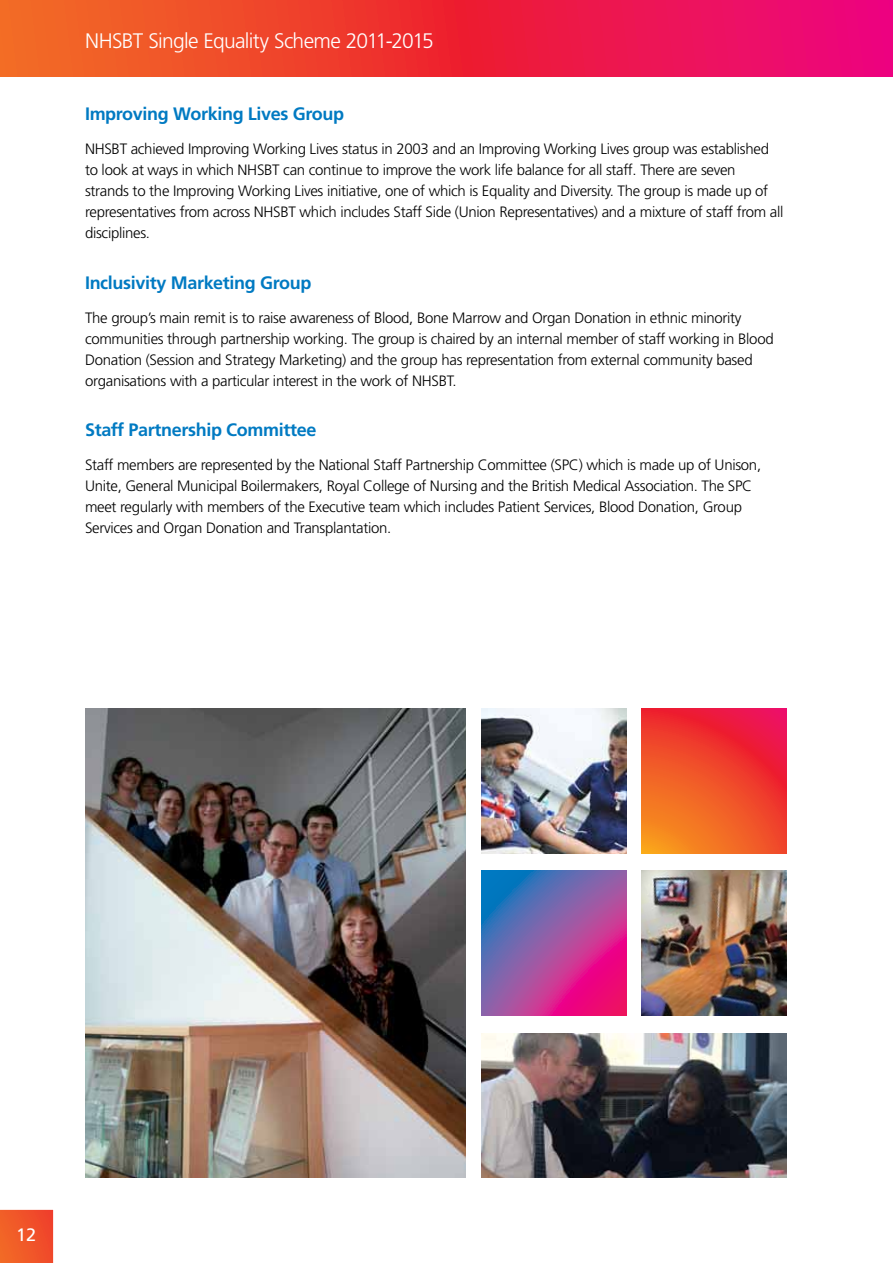
<style>
.page{position:relative;width:893px;height:1263px;background:#fff}
.page>*{position:absolute;margin:0;border:0;box-sizing:border-box;transform-origin:0 0}
.t1{font:300 21px "Frutiger";letter-spacing:-.035em;color:#fff}
.t2{font:700 18px "Frutiger";letter-spacing:-.02em;color:#007ac2}
.t3{font:18px "Frutiger";color:#fff}
.t4{font:300 15px/21px "Frutiger";letter-spacing:-.02em;color:#000}
</style>
<div class="page">
<svg style="left:0;top:0;width:893px;height:77px;background:#ee2e40"></svg>
<svg style="left:0;top:1209px;width:54px;height:54px;background:#f15a2f"></svg>
<img style="left:85px;top:708px;width:381px;height:470px">
<svg style="left:482px;top:871px;width:144px;height:144px;background:#954da0"></svg>
<img style="left:482px;top:1033px;width:305px;height:145px">
<img style="left:482px;top:708px;width:144px;height:145px">
<img style="left:642px;top:871px;width:145px;height:144px">
<svg style="left:642px;top:708px;width:145px;height:145px;background:#f04b2c"></svg>
<h1 class="t1" style="left:85px;top:29px;width:350px">NHSBT Single Equality Scheme 2011-2015</h1>
<p class="t2" style="left:85px;top:103px;width:260px">Improving Working Lives Group</p>
<p class="t4" style="left:85px;top:138px;width:700px">NHSBT achieved Improving Working Lives status in 2003 and an Improving Working Lives group was established to look at ways in which NHSBT can continue to improve the work life balance for all staff. There are seven<br>strands to the Improving Working Lives initiative, one of which is Equality and Diversity. The group is made up of representatives from across NHSBT which includes Staff Side (Union Representatives) and a mixture of staff from all disciplines.</p>
<p class="t2" style="left:85px;top:272px;width:228px">Inclusivity Marketing Group</p>
<p class="t4" style="left:85px;top:307px;width:690px">The group’s main remit is to raise awareness of Blood, Bone Marrow and Organ Donation in ethnic minority communities through partnership working. The group is chaired by an internal member of staff working in Blood Donation (Session and Strategy Marketing) and the group has representation from external community based organisations with a particular interest in the work of NHSBT.</p>
<p class="t2" style="left:85px;top:420px;width:233px">Staff Partnership Committee</p>
<p class="t4" style="left:85px;top:454px;width:678px">Staff members are represented by the National Staff Partnership Committee (SPC) which is made up of Unison, Unite, General Municipal Boilermakers, Royal College of Nursing and the British Medical Association. The SPC meet regularly with members of the Executive team which includes Patient Services, Blood Donation, Group Services and Organ Donation and Transplantation.</p>
<p class="t3" style="left:16px;top:1224px;width:22px">12</p>
</div>
